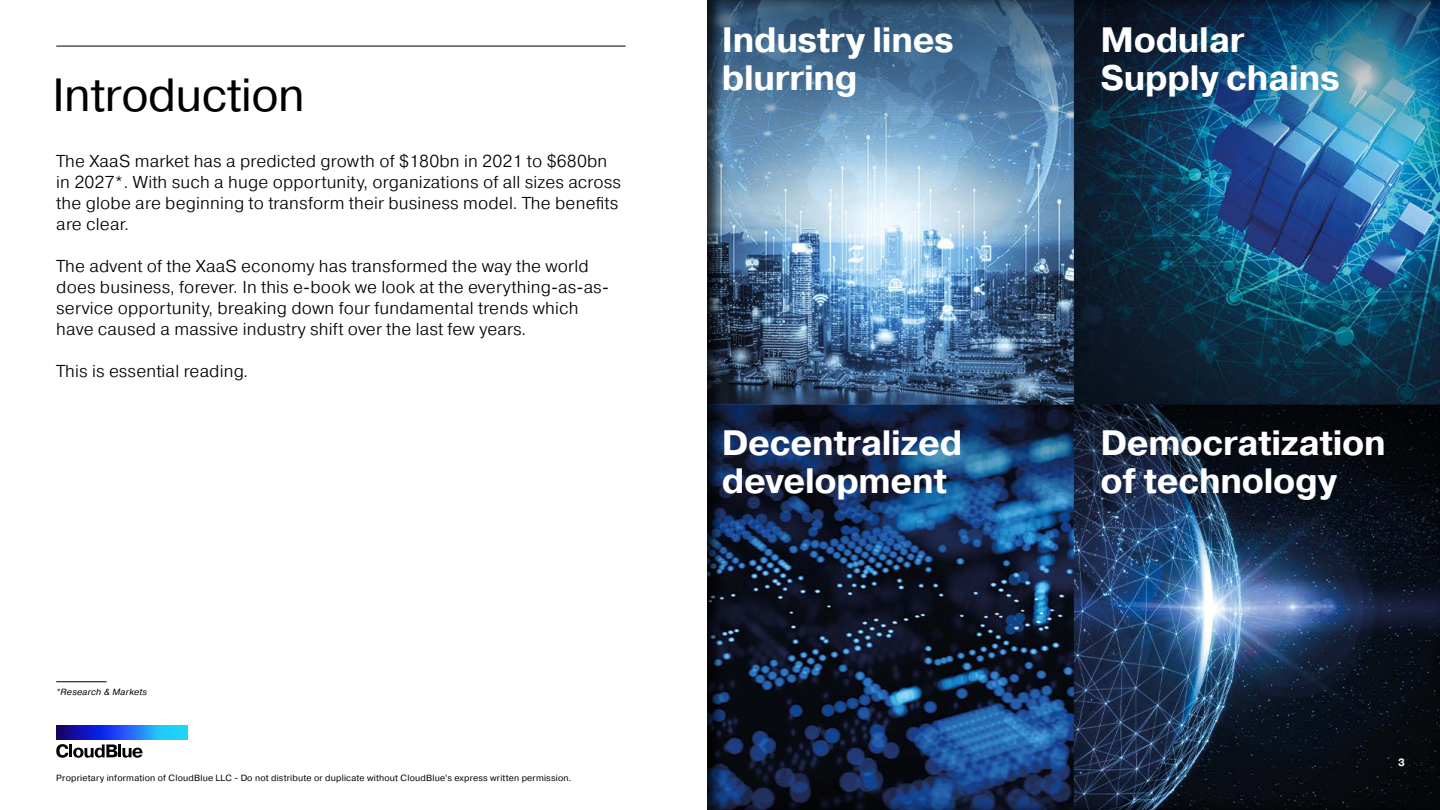
<style>
.page{position:relative;width:1440px;height:810px;background:#fff}
.page>*{position:absolute;margin:0;border:0;box-sizing:border-box;transform-origin:0 0}
.t1{font:46.5px "Pragmatica";letter-spacing:-.01em;color:#000}
.t2{font:700 35.25px/38.2px "Pragmatica";letter-spacing:-.01em;color:#fff}
.t3{font:300 17.25px/21px "Pragmatica";letter-spacing:.01em;color:#000}
.t4{font:700 10.5px "Pragmatica";color:#fff}
.t5{font:9px "Pragmatica";letter-spacing:.02em;color:#000}
.t6{font:italic 9px "Pragmatica";letter-spacing:.02em;color:#000}
</style>
<div class="page">
<div style="left:700px;top:0;width:740px;height:810px;background:#000;opacity:.75"></div>
<img style="left:709px;top:2px;width:729px;height:200px">
<div style="left:707px;top:0;width:733px;height:204px;border:1px solid #000"></div>
<img style="left:709px;top:407px;width:729px;height:146px">
<div style="left:707px;top:405px;width:733px;height:150px;border:1px solid #000"></div>
<hr style="left:56px;top:46px;width:570px;height:1px;background:#000">
<svg style="left:56px;top:725px;width:132px;height:14px"></svg>
<svg style="left:56px;top:744px;width:87px;height:14px"></svg>
<hr style="left:56px;top:681px;width:51px;height:1px;background:#000">
<h1 class="t1" style="left:52px;top:60px;width:254px">Introduction</h1>
<p class="t3" style="left:56px;top:150px;width:566px">The XaaS market has a predicted growth of $180bn in 2021 to $680bn in 2027*. With such a huge opportunity, organizations of all sizes across the globe are beginning to transform their business model. The benefits are clear.</p>
<p class="t3" style="left:56px;top:255px;width:554px">The advent of the XaaS economy has transformed the way the world does business, forever. In this e-book we look at the everything-as-as&shy;service opportunity, breaking down four fundamental trends which have caused a massive industry shift over the last few years.</p>
<p class="t3" style="left:56px;top:360px;width:194px">This is essential reading.</p>
<p class="t6" style="left:56px;top:686px;width:92px">*Research &amp; Markets</p>
<p class="t5" style="left:56px;top:771px;width:517px">Proprietary information of CloudBlue LLC - Do not distribute or duplicate without CloudBlue’s express written permission.</p>
<h2 class="t2" style="left:722px;top:22px;width:234px">Industry lines blurring</h2>
<h2 class="t2" style="left:722px;top:424px;width:242px">Decentralized development</h2>
<h2 class="t2" style="left:1101px;top:22px;width:241px">Modular<br>Supply chains</h2>
<h2 class="t2" style="left:1101px;top:424px;width:287px">Democratization of technology</h2>
<p class="t4" style="left:1398px;top:755px;width:8px">3</p>
</div>
